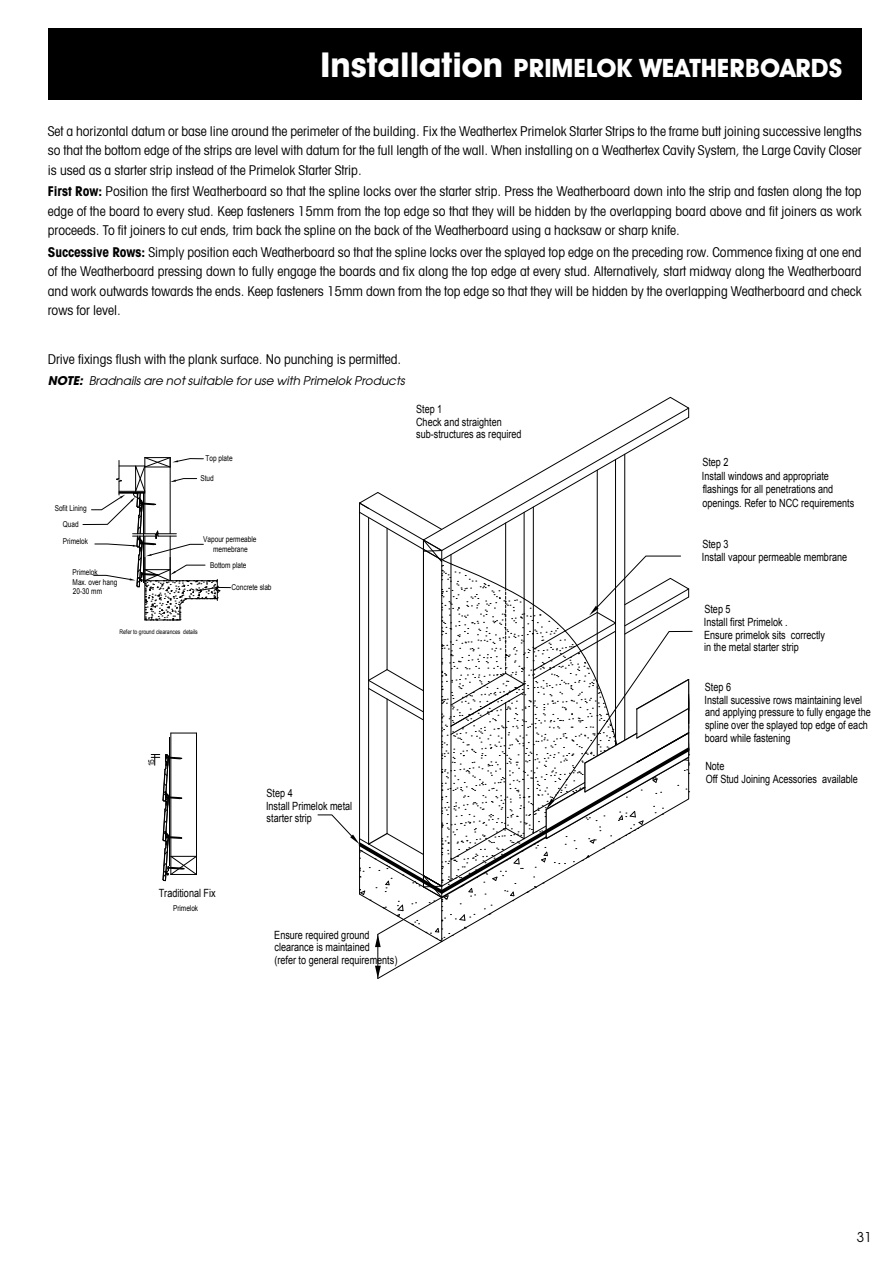
<style>
.page{position:relative;width:893px;height:1263px;background:#fff}
.page>*{position:absolute;margin:0;border:0;box-sizing:border-box;transform-origin:0 0}
.t1{font:700 25.5px "Avant Garde IT Cby BT";color:#fff}
.t2{font:condensed 13.5px/19.5px "Avant Garde";color:#000;text-align:justify}
.t3{font:13.5px "Avant Garde";color:#000}
.t4{font:italic 12px "Avant Garde";color:#000}
.t5{font:11.4px/12.6px "Arial";color:#000;scale:.8 1}
.t6{font:8.1px/9.8px "Arial";color:#000;text-align:center;scale:.8 1}
.t7{font:6.3px "Arial";color:#000;scale:.8 1}
.s1{font-size:34.5px}
.s2{font-weight:700}
</style>
<div class="page">
<div style="left:48px;top:29px;width:814px;height:71px;background:#000"></div>
<svg style="left:172px;top:733px;width:24px;height:1px"></svg>
<hr style="left:171px;top:733px;width:1px;height:141px;background:#000">
<hr style="left:196px;top:733px;width:1px;height:141px;background:#000">
<hr style="left:169px;top:737px;width:1px;height:129px;background:#000">
<svg style="left:82px;top:457px;width:149px;height:164px"></svg>
<svg style="left:151px;top:753px;width:46px;height:129px"></svg>
<svg style="left:317px;top:396px;width:376px;height:583px"></svg>
<h1 class="t1" style="left:320px;top:52px;width:523px"><span class="s1">Installation</span> PRIMELOK WEATHERBOARDS</h1>
<p class="t2" style="left:48px;top:121px;width:815px">Set a horizontal datum or base line around the perimeter of the building. Fix the Weathertex Primelok Starter Strips to the frame butt joining successive lengths so that the bottom edge of the strips are level with datum for the full length of the wall. When installing on a Weathertex Cavity System, the Large Cavity Closer is used as a starter strip instead of the Primelok Starter Strip.</p>
<p class="t2" style="left:48px;top:181px;width:816px"><span class="s2">First Row:</span> Position the first Weatherboard so that the spline locks over the starter strip. Press the Weatherboard down into the strip and fasten along the top edge of the board to every stud. Keep fasteners 15mm from the top edge so that they will be hidden by the overlapping board above and fit joiners as work proceeds. To fit joiners to cut ends, trim back the spline on the back of the Weatherboard using a hacksaw or sharp knife.</p>
<p class="t2" style="left:48px;top:242px;width:815px"><span class="s2">Successive Rows:</span> Simply position each Weatherboard so that the spline locks over the splayed top edge on the preceding row. Commence fixing at one end of the Weatherboard pressing down to fully engage the boards and fix along the top edge at every stud. Alternatively, start midway along the Weatherboard and work outwards towards the ends. Keep fasteners 15mm down from the top edge so that they will be hidden by the overlapping Weatherboard and check rows for level.</p>
<p class="t2" style="left:48px;top:349px;width:355px">Drive fixings flush with the plank surface. No punching is permitted.</p>
<p class="t4" style="left:48px;top:373px;width:358px"><span class="s2">NOTE:</span> Bradnails are not suitable for use with Primelok Products</p>
<p class="t6" style="left:206px;top:453px;width:35px">Top plate</p>
<p class="t6" style="left:55px;top:504px;width:42px">Sofit Lining</p>
<p class="t6" style="left:63px;top:519px;width:21px">Quad</p>
<p class="t6" style="left:63px;top:536px;width:33px">Primelok</p>
<p class="t6" style="left:73px;top:567px;width:57px;text-align:left">Primelok<br>Max. over hang<br>20-30 mm</p>
<p class="t6" style="left:200px;top:474px;width:18px">Stud</p>
<p class="t6" style="left:203px;top:535px;width:68px">Vapour permeable memebrane</p>
<p class="t6" style="left:210px;top:560px;width:47px">Bottom plate</p>
<p class="t6" style="left:232px;top:583px;width:52px">Concrete slab</p>
<p class="t5" style="left:416px;top:403px;width:133px">Step 1<br>Check and straighten sub-structures as required</p>
<p class="t7" style="left:119px;top:628px;width:100px">Refer to ground clearances details</p>
<p class="t6" style="left:147px;top:766px;width:11px;rotate:-90deg">15</p>
<p class="t5" style="left:159px;top:887px;width:73px">Traditional Fix</p>
<p class="t6" style="left:173px;top:904px;width:33px">Primelok</p>
<p class="t5" style="left:266px;top:787px;width:109px">Step 4<br>Install Primelok metal starter strip</p>
<p class="t5" style="left:274px;top:929px;width:155px">Ensure required ground clearance is maintained<br>(refer to general requirements)</p>
<p class="t5" style="left:702px;top:455px;width:192px;line-height:13.6px">Step 2<br>Install windows and appropriate flashings for all penetrations and openings. Refer to NCC requirements</p>
<p class="t5" style="left:702px;top:538px;width:183px">Step 3<br>Install vapour permeable membrane</p>
<p class="t5" style="left:704px;top:603px;width:153px">Step 5<br>Install first Primelok .<br>Ensure primelok sits correctly in the metal starter strip</p>
<p class="t5" style="left:704px;top:681px;width:209px">Step 6<br>Install sucessive rows maintaining level and applying pressure to fully engage the spline over the splayed top edge of each board while fastening</p>
<p class="t5" style="left:705px;top:759px;width:192px;line-height:13.2px">Note<br>Off Stud Joining Acessories available</p>
<p class="t3" style="left:857px;top:1229px;width:16px">31</p>
</div>
